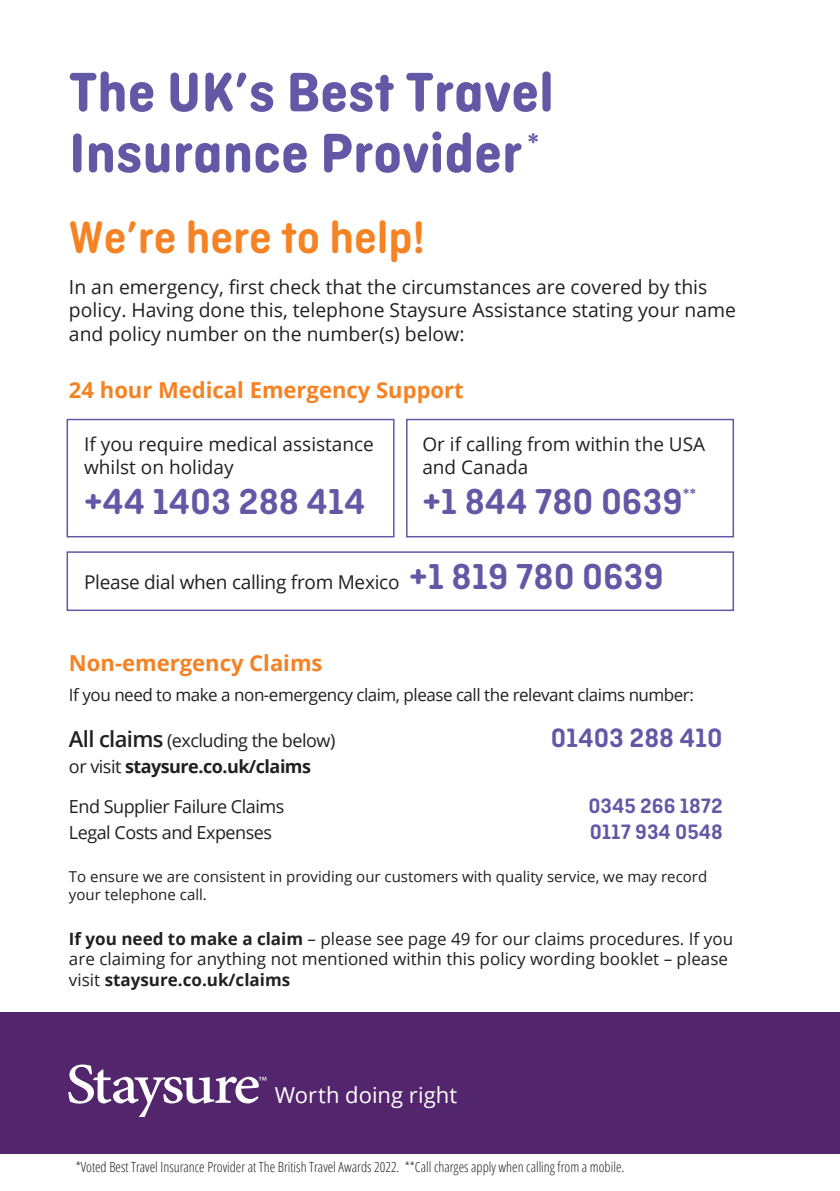
<style>
.page{position:relative;width:840px;height:1191px;background:#fff}
.page>*{position:absolute;margin:0;border:0;box-sizing:border-box;transform-origin:0 0}
.t1{font:700 58.6px/60.8px "Ciutadella Rounded";color:#6258a6}
.t2{font:600 48px "Ciutadella Rounded";letter-spacing:-.005em;color:#f58223}
.t3{font:600 38px "Ciutadella Rounded";color:#6258a6}
.t4{font:600 28px "Ciutadella Rounded";color:#6258a6}
.t5{font:700 22px "Open Sans";color:#f58223}
.t6{font:600 22px "Ciutadella Rounded";color:#6258a6}
.t7{font:22px "Open Sans";color:#fff}
.t8{font:19.4px/23.2px "Open Sans";color:#231f20}
.t9{font:19px/22.8px "Open Sans";color:#231f20}
.t10{font:18px "Open Sans";letter-spacing:-.03em;color:#231f20}
.t11{font:700 18px "Open Sans";letter-spacing:-.03em;color:#231f20}
.t12{font:17px/20.4px "Open Sans";color:#231f20}
.t13{font:17px "Open Sans";letter-spacing:-.03em;color:#231f20}
.t14{font:15px/18px "Open Sans";color:#231f20}
.t15{font:300 14px "Open Sans Condensed";color:#231f20}
.s1{font-family:"Ciutadella Rounded";font-weight:600;font-size:38px;color:#6258a6}
.s2{font-weight:600;font-size:22px}
.s3{font-weight:400}
.s4{font-weight:700}
</style>
<div class="page">
<div style="left:0;top:1011px;width:839px;height:142px;background:#52256d"></div>
<svg style="left:68px;top:1064px;width:198px;height:53px"></svg>
<div style="left:66px;top:419px;width:328px;height:118px;border:2px solid #6258a6"></div>
<div style="left:66px;top:551px;width:667px;height:60px;border:2px solid #6258a6"></div>
<div style="left:406px;top:419px;width:327px;height:118px;border:2px solid #6258a6"></div>
<h1 class="t1" style="left:69px;top:62px;width:486px">The UK’s Best Travel<br>Insurance Provider<sup>*</sup></h1>
<h2 class="t2" style="left:69px;top:210px;width:357px">We’re here to help!</h2>
<p class="t8" style="left:69px;top:275px;width:668px">In an emergency, first check that the circumstances are covered by this policy. Having done this, telephone Staysure Assistance stating your name and policy number on the number(s) below:</p>
<p class="t5" style="left:69px;top:375px;width:396px">24 hour Medical Emergency Support</p>
<p class="t9" style="left:84px;top:432px;width:291px">If you require medical assistance whilst on holiday</p>
<h3 class="t3" style="left:84px;top:480px;width:282px">+44 1403 288 414</h3>
<p class="t9" style="left:422px;top:432px;width:284px">Or if calling from within the USA and Canada</p>
<h3 class="t3" style="left:422px;top:480px;width:275px">+1 844 780 0639<sup>**</sup></h3>
<p class="t9" style="left:84px;top:570px;width:581px">Please dial when calling from Mexico <span class="s1">+1 819 780 0639</span></p>
<p class="t5" style="left:69px;top:647px;width:255px">Non-emergency Claims</p>
<p class="t13" style="left:69px;top:683px;width:626px">If you need to make a non-emergency claim, please call the relevant claims number:</p>
<p class="t10" style="left:69px;top:728px;width:268px"><span class="s2">All claims</span> (excluding the below)</p>
<h3 class="t4" style="left:550px;top:722px;width:173px">01403 288 410</h3>
<p class="t11" style="left:69px;top:753px;width:243px"><span class="s3">or visit</span> staysure.co.uk/claims</p>
<p class="t10" style="left:69px;top:794px;width:217px">End Supplier Failure Claims</p>
<p class="t6" style="left:588px;top:793px;width:136px">0345 266 1872</p>
<p class="t10" style="left:69px;top:820px;width:204px">Legal Costs and Expenses</p>
<p class="t6" style="left:589px;top:819px;width:134px">0117 934 0548</p>
<p class="t14" style="left:69px;top:867px;width:639px">To ensure we are consistent in providing our customers with quality service, we may record your telephone call.</p>
<p class="t12" style="left:69px;top:928px;width:665px"><span class="s4">If you need to make a claim</span> – please see page 49 for our claims procedures. If you are claiming for anything not mentioned within this policy wording booklet – please visit <span class="s4">staysure.co.uk/claims</span></p>
<p class="t7" style="left:274px;top:1080px;width:184px">Worth doing right</p>
<p class="t15" style="left:76px;top:1157px;width:550px">*Voted Best Travel Insurance Provider at The British Travel Awards 2022. **Call charges apply when calling from a mobile.</p>
</div>
